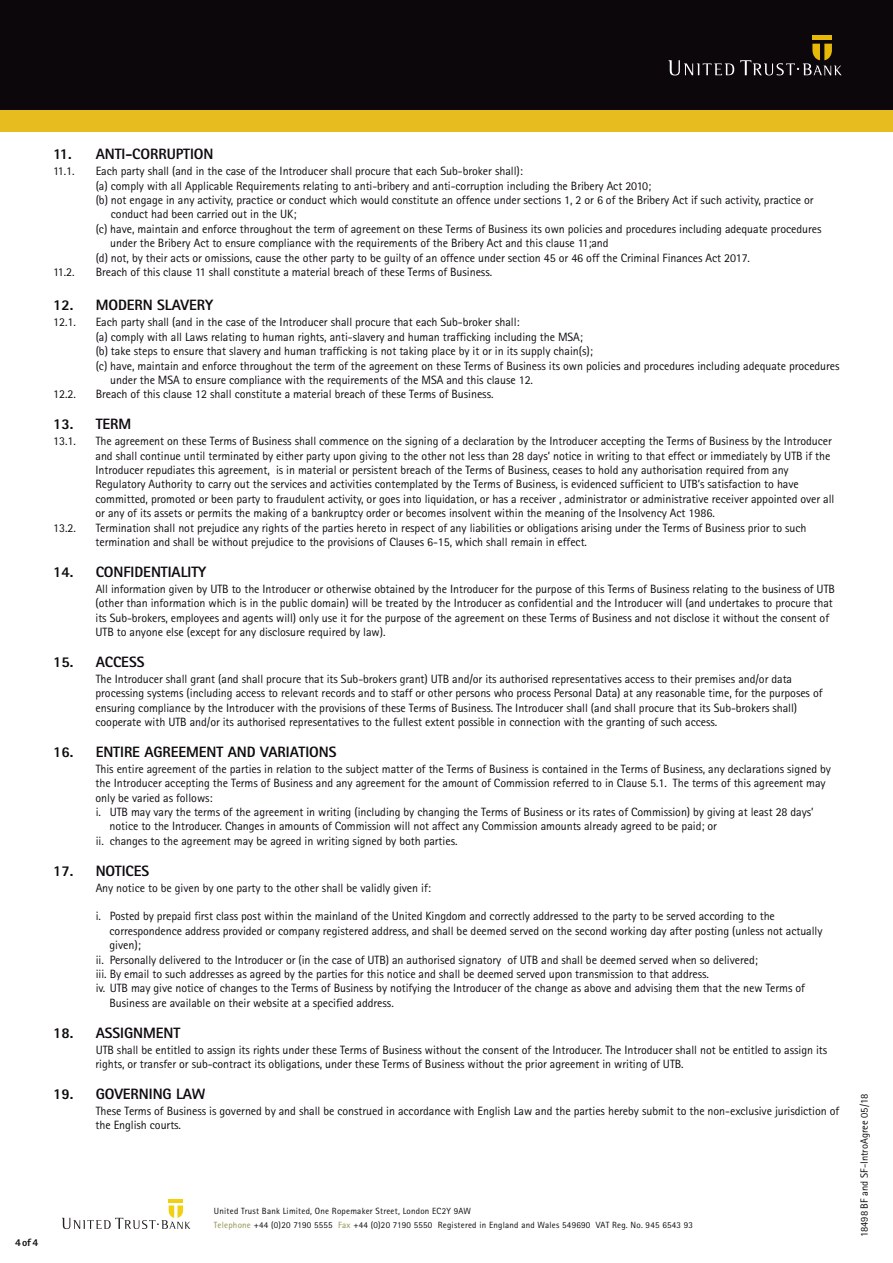
<style>
.page{position:relative;width:893px;height:1263px;background:#fff}
.page>*{position:absolute;margin:0;border:0;box-sizing:border-box;transform-origin:0 0}
.t1{font:800 15px "Rotis Sans Serif";letter-spacing:-.005em;color:#0f0b0f}
.t2{font:12px/14.4px "Rotis Sans Serif";letter-spacing:-.005em;color:#0f0b0f}
.t3{font:10.5px "Rotis Sans Serif";color:#0f0b0f}
.t4{font:800 10.5px "Rotis Sans Serif";color:#0f0b0f}
.t5{font:9px/13.5px "Rotis Sans Serif";letter-spacing:.025em;color:#0f0b0f}
.s1{color:#90904e}
</style>
<div class="page">
<hr style="left:169px;top:1199px;width:14px;height:4px;background:#f1d011">
<svg style="left:62px;top:1205px;width:128px;height:24px"></svg>
<div style="left:0;top:0;width:893px;height:111px;background:#0b070b"></div>
<svg style="left:668px;top:60px;width:66px;height:15px"></svg>
<hr style="left:812px;top:36px;width:20px;height:4px;background:#e8b809">
<svg style="left:740px;top:44px;width:102px;height:31px"></svg>
<div style="left:0;top:110px;width:893px;height:22px;background:#e7bc1f"></div>
<p class="t1" style="left:53px;top:149px;width:162px">11. ANTI-CORRUPTION</p>
<p class="t2" style="left:53px;top:165px;width:23px">11.1.</p>
<p class="t2" style="left:96px;top:165px;width:429px">Each party shall (and in the case of the Introducer shall procure that each Sub-broker shall):</p>
<p class="t2" style="left:96px;top:179px;width:557px">(a) comply with all Applicable Requirements relating to anti-bribery and anti-corruption including the Bribery Act 2010;</p>
<p class="t2" style="left:96px;top:194px;width:719px">(b) not engage in any activity, practice or conduct which would constitute an offence under sections 1, 2 or 6 of the Bribery Act if such activity, practice or</p>
<p class="t2" style="left:111px;top:208px;width:187px">conduct had been carried out in the UK;</p>
<p class="t2" style="left:96px;top:223px;width:727px">(c) have, maintain and enforce throughout the term of agreement on these Terms of Business its own policies and procedures including adequate procedures</p>
<p class="t2" style="left:110px;top:237px;width:500px">under the Bribery Act to ensure compliance with the requirements of the Bribery Act and this clause 11;and</p>
<p class="t2" style="left:96px;top:251px;width:656px">(d) not, by their acts or omissions, cause the other party to be guilty of an offence under section 45 or 46 off the Criminal Finances Act 2017.</p>
<p class="t2" style="left:53px;top:266px;width:23px">11.2.</p>
<p class="t2" style="left:96px;top:266px;width:398px">Breach of this clause 11 shall constitute a material breach of these Terms of Business.</p>
<p class="t1" style="left:53px;top:300px;width:161px">12. MODERN SLAVERY</p>
<p class="t2" style="left:53px;top:316px;width:24px">12.1.</p>
<p class="t2" style="left:96px;top:316px;width:425px">Each party shall (and in the case of the Introducer shall procure that each Sub-broker shall:</p>
<p class="t2" style="left:96px;top:331px;width:489px">(a) comply with all Laws relating to human rights, anti-slavery and human trafficking including the MSA;</p>
<p class="t2" style="left:96px;top:345px;width:499px">(b) take steps to ensure that slavery and human trafficking is not taking place by it or in its supply chain(s);</p>
<p class="t2" style="left:96px;top:359px;width:745px">(c) have, maintain and enforce throughout the term of the agreement on these Terms of Business its own policies and procedures including adequate procedures</p>
<p class="t2" style="left:110px;top:374px;width:424px">under the MSA to ensure compliance with the requirements of the MSA and this clause 12.</p>
<p class="t2" style="left:53px;top:388px;width:24px">12.2.</p>
<p class="t2" style="left:96px;top:388px;width:399px">Breach of this clause 12 shall constitute a material breach of these Terms of Business.</p>
<p class="t1" style="left:53px;top:419px;width:80px">13. TERM</p>
<p class="t2" style="left:53px;top:435px;width:24px">13.1.</p>
<p class="t2" style="left:96px;top:435px;width:740px">The agreement on these Terms of Business shall commence on the signing of a declaration by the Introducer accepting the Terms of Business by the Introducer and shall continue until terminated by either party upon giving to the other not less than 28 days’ notice in writing to that effect or immediately by UTB if the Introducer repudiates this agreement, is in material or persistent breach of the Terms of Business, ceases to hold any authorisation required from any Regulatory Authority to carry out the services and activities contemplated by the Terms of Business, is evidenced sufficient to UTB’s satisfaction to have committed, promoted or been party to fraudulent activity, or goes into liquidation, or has a receiver , administrator or administrative receiver appointed over all or any of its assets or permits the making of a bankruptcy order or becomes insolvent within the meaning of the Insolvency Act 1986.</p>
<p class="t2" style="left:53px;top:521px;width:24px">13.2.</p>
<p class="t2" style="left:96px;top:521px;width:713px">Termination shall not prejudice any rights of the parties hereto in respect of any liabilities or obligations arising under the Terms of Business prior to such termination and shall be without prejudice to the provisions of Clauses 6-15, which shall remain in effect.</p>
<p class="t1" style="left:53px;top:566px;width:155px">14. CONFIDENTIALITY</p>
<p class="t2" style="left:96px;top:583px;width:741px">All information given by UTB to the Introducer or otherwise obtained by the Introducer for the purpose of this Terms of Business relating to the business of UTB (other than information which is in the public domain) will be treated by the Introducer as confidential and the Introducer will (and undertakes to procure that its Sub-brokers, employees and agents will) only use it for the purpose of the agreement on these Terms of Business and not disclose it without the consent of UTB to anyone else (except for any disclosure required by law).</p>
<p class="t1" style="left:53px;top:656px;width:93px">15. ACCESS</p>
<p class="t2" style="left:96px;top:673px;width:728px">The Introducer shall grant (and shall procure that its Sub-brokers grant) UTB and/or its authorised representatives access to their premises and/or data processing systems (including access to relevant records and to staff or other persons who process Personal Data) at any reasonable time, for the purposes of ensuring compliance by the Introducer with the provisions of these Terms of Business. The Introducer shall (and shall procure that its Sub-brokers shall) cooperate with UTB and/or its authorised representatives to the fullest extent possible in connection with the granting of such access.</p>
<p class="t1" style="left:53px;top:746px;width:285px">16. ENTIRE AGREEMENT AND VARIATIONS</p>
<p class="t2" style="left:96px;top:763px;width:737px">This entire agreement of the parties in relation to the subject matter of the Terms of Business is contained in the Terms of Business, any declarations signed by</p>
<p class="t2" style="left:96px;top:777px;width:732px">the Introducer accepting the Terms of Business and any agreement for the amount of Commission referred to in Clause 5.1. The terms of this agreement may</p>
<p class="t2" style="left:96px;top:791px;width:119px">only be varied as follows:</p>
<p class="t2" style="left:96px;top:806px;width:719px">i. UTB may vary the terms of the agreement in writing (including by changing the Terms of Business or its rates of Commission) by giving at least 28 days’</p>
<p class="t2" style="left:110px;top:820px;width:609px">notice to the Introducer. Changes in amounts of Commission will not affect any Commission amounts already agreed to be paid; or</p>
<p class="t2" style="left:96px;top:835px;width:363px">ii. changes to the agreement may be agreed in writing signed by both parties.</p>
<p class="t1" style="left:53px;top:865px;width:98px">17. NOTICES</p>
<p class="t2" style="left:96px;top:881px;width:337px">Any notice to be given by one party to the other shall be validly given if:</p>
<p class="t2" style="left:96px;top:910px;width:681px">i. Posted by prepaid first class post within the mainland of the United Kingdom and correctly addressed to the party to be served according to the</p>
<p class="t2" style="left:110px;top:925px;width:714px">correspondence address provided or company registered address, and shall be deemed served on the second working day after posting (unless not actually</p>
<p class="t2" style="left:110px;top:939px;width:33px">given);</p>
<p class="t2" style="left:96px;top:953px;width:664px">ii. Personally delivered to the Introducer or (in the case of UTB) an authorised signatory of UTB and shall be deemed served when so delivered;</p>
<p class="t2" style="left:96px;top:968px;width:615px">iii. By email to such addresses as agreed by the parties for this notice and shall be deemed served upon transmission to that address.</p>
<p class="t2" style="left:96px;top:982px;width:711px">iv. UTB may give notice of changes to the Terms of Business by notifying the Introducer of the change as above and advising them that the new Terms of</p>
<p class="t2" style="left:110px;top:997px;width:286px">Business are available on their website at a specified address.</p>
<p class="t1" style="left:53px;top:1027px;width:129px">18. ASSIGNMENT</p>
<p class="t2" style="left:96px;top:1043px;width:733px">UTB shall be entitled to assign its rights under these Terms of Business without the consent of the Introducer. The Introducer shall not be entitled to assign its rights, or transfer or sub-contract its obligations, under these Terms of Business without the prior agreement in writing of UTB.</p>
<p class="t1" style="left:53px;top:1088px;width:154px">19. GOVERNING LAW</p>
<p class="t2" style="left:96px;top:1105px;width:745px">These Terms of Business is governed by and shall be construed in accordance with English Law and the parties hereby submit to the non-exclusive jurisdiction of the English courts.</p>
<p class="t4" style="left:15px;top:1238px;width:25px">4of4</p>
<p class="t5" style="left:214px;top:1205px;width:481px">United Trust Bank Limited, One Ropemaker Street, London EC2Y 9AW<br><span class="s1">Telephone</span> +44 (0)20 7190 5555 <span class="s1">Fax</span> +44 (0)20 7190 5550 Registered in England and Wales 549690 VAT Reg. No. 945 6543 93</p>
<p class="t3" style="left:861px;top:1237px;width:145px;rotate:-90deg">18498 BF and SF-IntroAgree 05/18</p>
</div>
